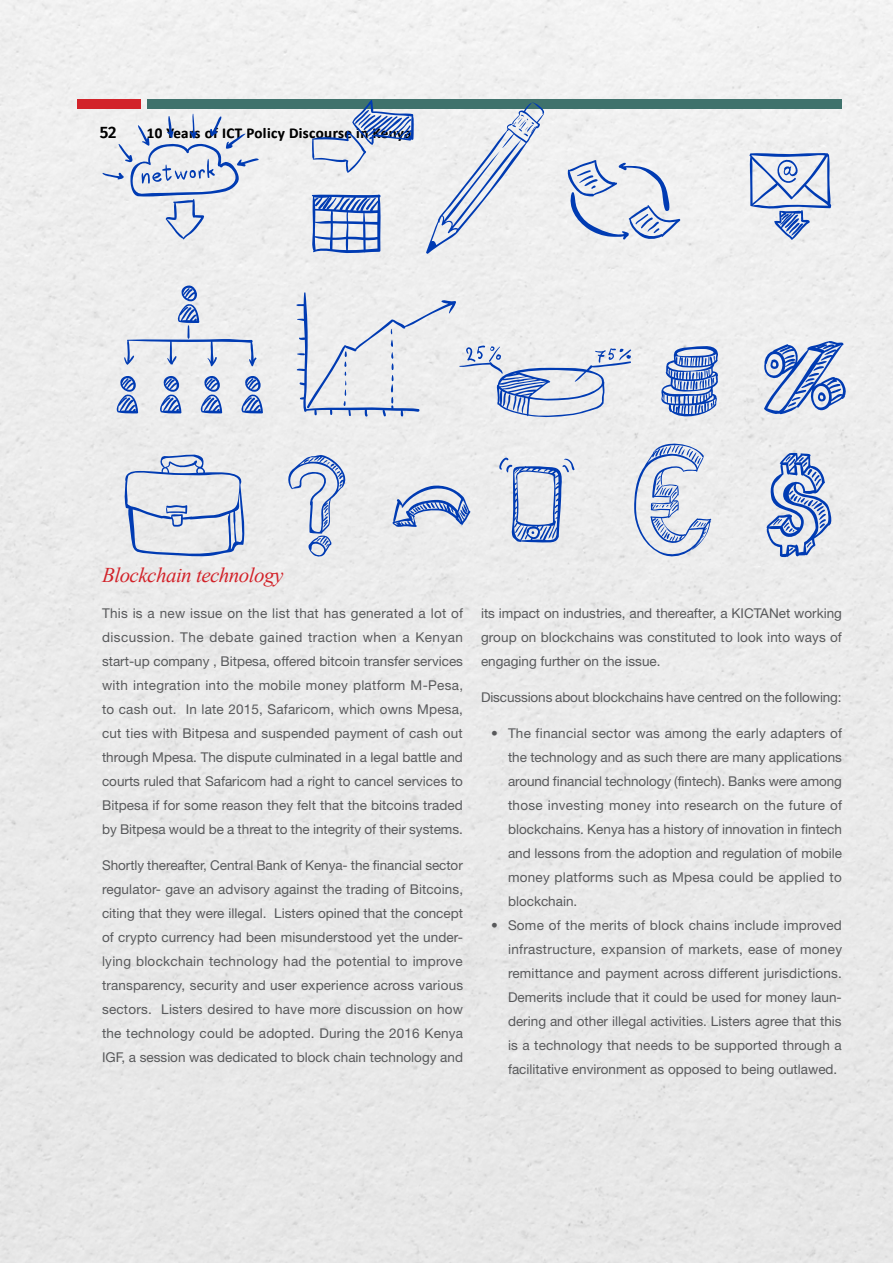
<style>
.page{position:relative;width:893px;height:1263px;background:#eaeaea}
.page>*{position:absolute;margin:0;border:0;box-sizing:border-box;transform-origin:0 0}
.t1{font:italic 21px "Times New Roman";letter-spacing:-.025em;color:#d2232a}
.t2{font:500 16.5px "Fira Sans";color:#000}
.t3{font:700 15px "Calibri";letter-spacing:.025em;color:#000}
.t4{font:13.5px/24px "Helvetica Neue";color:#58595b;text-align:justify}
</style>
<div class="page">
<div style="left:147px;top:99px;width:694px;height:10px;background:#3f726c"></div>
<div style="left:77px;top:99px;width:64px;height:10px;background:#d2232a"></div>
<svg style="left:766px;top:453px;width:68px;height:104px;background:#a8b9db"></svg>
<svg style="left:764px;top:340px;width:83px;height:76px"></svg>
<svg style="left:788px;top:402px;width:8px;height:5px"></svg>
<svg style="left:392px;top:480px;width:79px;height:47px;background:#b2c0dd"></svg>
<svg style="left:102px;top:114px;width:157px;height:126px"></svg>
<svg style="left:661px;top:344px;width:57px;height:77px"></svg>
<svg style="left:296px;top:292px;width:335px;height:125px"></svg>
<svg style="left:311px;top:194px;width:70px;height:59px"></svg>
<svg style="left:634px;top:438px;width:77px;height:123px"></svg>
<svg style="left:749px;top:153px;width:82px;height:87px"></svg>
<svg style="left:499px;top:455px;width:76px;height:88px"></svg>
<svg style="left:567px;top:160px;width:114px;height:80px"></svg>
<svg style="left:114px;top:374px;width:24px;height:40px"></svg>
<svg style="left:157px;top:374px;width:25px;height:40px"></svg>
<svg style="left:198px;top:374px;width:24px;height:40px"></svg>
<svg style="left:239px;top:374px;width:24px;height:40px"></svg>
<svg style="left:124px;top:284px;width:133px;height:83px"></svg>
<svg style="left:287px;top:455px;width:62px;height:102px"></svg>
<svg style="left:124px;top:453px;width:122px;height:103px;background:#ccd3e3"></svg>
<svg style="left:312px;top:100px;width:102px;height:73px"></svg>
<svg style="left:426px;top:102px;width:121px;height:152px"></svg>
<p class="t2" style="left:100px;top:119px;width:18px">52</p>
<p class="t3" style="left:147px;top:122px;width:266px">10 Years of ICT Policy Discourse in Kenya</p>
<h1 class="t1" style="left:102px;top:561px;width:183px">Blockchain technology</h1>
<p class="t4" style="left:102px;top:601px;width:363px">This is a new issue on the list that has generated a lot of discussion. The debate gained traction when a Kenyan start-up company , Bitpesa, offered bitcoin transfer services with integration into the mobile money platform M-Pesa, to cash out. In late 2015, Safaricom, which owns Mpesa, cut ties with Bitpesa and suspended payment of cash out through Mpesa. The dispute culminated in a legal battle and courts ruled that Safaricom had a right to cancel services to Bitpesa if for some reason they felt that the bitcoins traded by Bitpesa would be a threat to the integrity of their systems.</p>
<p class="t4" style="left:102px;top:853px;width:363px">Shortly thereafter, Central Bank of Kenya- the financial sector regulator- gave an advisory against the trading of Bitcoins, citing that they were illegal. Listers opined that the concept of crypto currency had been misunderstood yet the under&shy;lying blockchain technology had the potential to improve transparency, security and user experience across various sectors. Listers desired to have more discussion on how the technology could be adopted. During the 2016 Kenya IGF, a session was dedicated to block chain technology and</p>
<p class="t4" style="left:481px;top:601px;width:362px">its impact on industries, and thereafter, a KICTANet working group on blockchains was constituted to look into ways of engaging further on the issue.</p>
<p class="t4" style="left:481px;top:685px;width:362px">Discussions about blockchains have centred on the following:</p>
<p class="t4" style="left:508px;top:721px;width:336px;text-indent:-17px">• The financial sector was among the early adapters of the technology and as such there are many applications around financial technology (fintech). Banks were among those investing money into research on the future of blockchains. Kenya has a history of innovation in fintech and lessons from the adoption and regulation of mobile money platforms such as Mpesa could be applied to blockchain.</p>
<p class="t4" style="left:508px;top:913px;width:336px;text-indent:-17px">• Some of the merits of block chains include improved infrastructure, expansion of markets, ease of money remittance and payment across different jurisdictions.<br>Demerits include that it could be used for money laun&shy;dering and other illegal activities. Listers agree that this is a technology that needs to be supported through a facilitative environment as opposed to being outlawed.</p>
</div>
